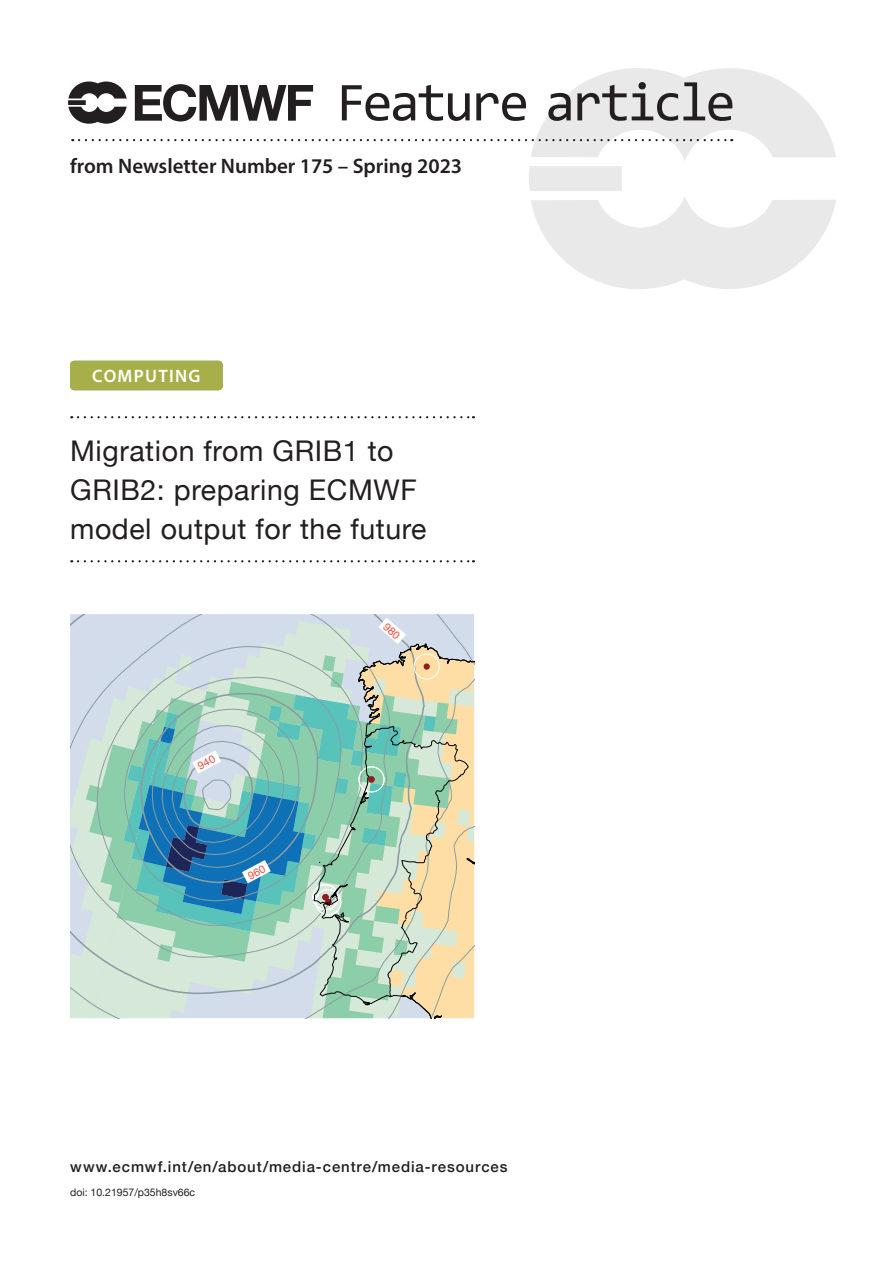
<style>
.page{position:relative;width:893px;height:1263px;background:#fff}
.page>*{position:absolute;margin:0;border:0;box-sizing:border-box;transform-origin:0 0}
.t1{font:28.5px/39px "Helvetica Neue";letter-spacing:.02em;color:#231f20}
.t2{font:600 21px "Myriad Pro";color:#231f20}
.t3{font:600 18px "Myriad Pro";letter-spacing:.07em;color:#fff}
.t4{font:500 15px "Helvetica Neue";letter-spacing:.06em;color:#231f20}
.t5{font:10.5px "Helvetica Neue";color:#231f20}
</style>
<div class="page">
<svg style="left:68px;top:68px;width:768px;height:221px"></svg>
<svg style="left:78px;top:416px;width:396px;height:2px"></svg>
<svg style="left:78px;top:560px;width:396px;height:2px"></svg>
<div style="left:70px;top:361px;width:153px;height:29px;background:#a6af49;border-radius:4px"></div>
<svg style="left:70px;top:617px;width:404px;height:401px;background:#accdc2"></svg>
<p class="t2" style="left:70px;top:153px;width:394px">from Newsletter Number 175 – Spring 2023</p>
<p class="t3" style="left:79px;top:365px;width:136px">METEOROLO Y</p>
<p class="t3" style="left:92px;top:365px;width:110px">COMPUTING</p>
<p class="t3" style="left:188px;top:365px;width:13px">G</p>
<p class="t1" style="left:70px;top:433px;width:358px">Migration from GRIB1 to<br>GRIB2: preparing ECMWF model output for the future</p>
<p class="t4" style="left:70px;top:1155px;width:439px">www.ecmwf.int/en/about/media-centre/media-resources</p>
<p class="t5" style="left:70px;top:1185px;width:127px">doi: 10.21957/p35h8sv66c</p>
</div>
